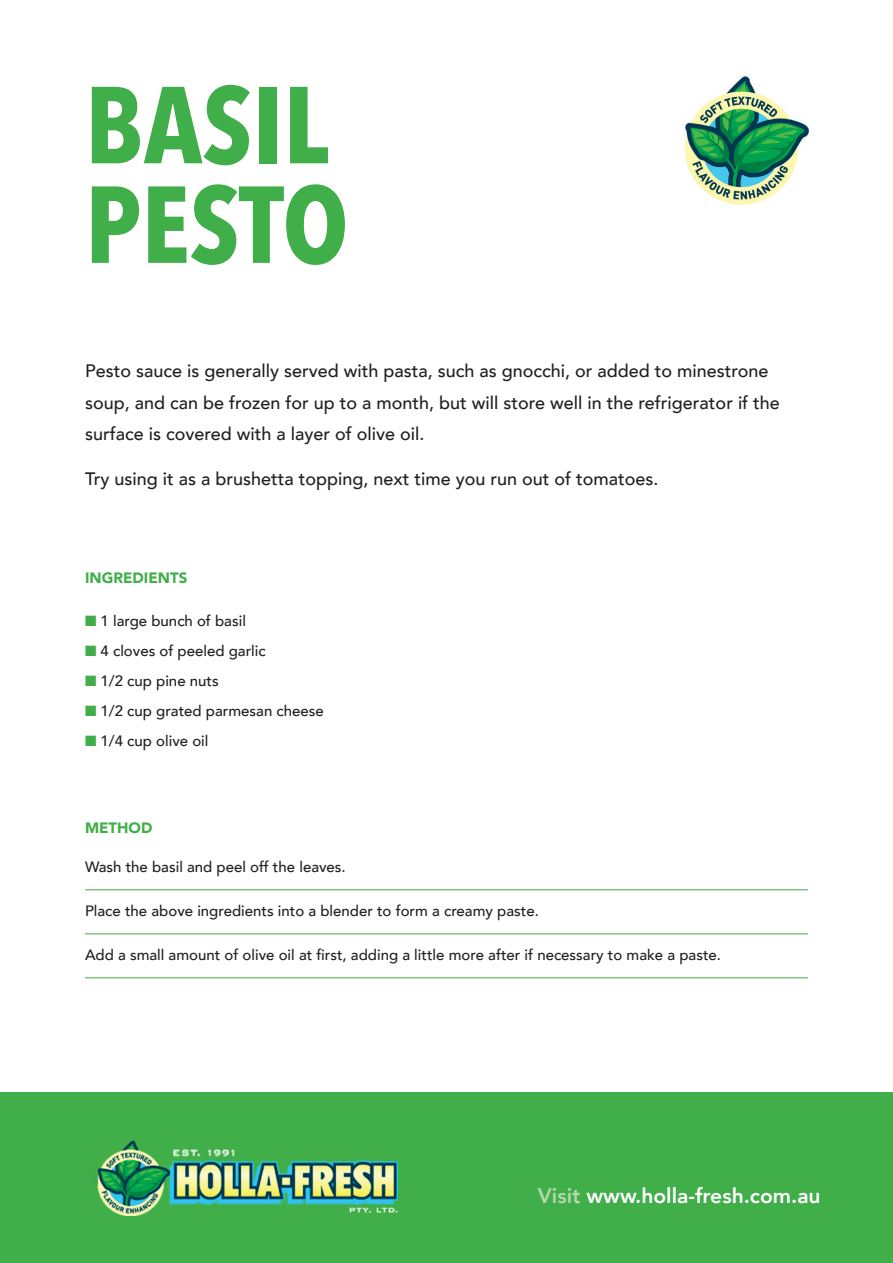
<style>
.page{position:relative;width:893px;height:1263px;background:#fff}
.page>*{position:absolute;margin:0;border:0;box-sizing:border-box;transform-origin:0 0}
.t1{font:700 108px/99.6px "Avenir Next Condensed";color:#40ae49}
.t2{font:800 21px "Avenir";color:#fff}
.t3{font:500 18px/31.5px "Avenir";color:#231f20}
.t4{font:500 15px "Avenir";color:#231f20}
.t5{font:900 15px "Avenir";color:#40ae49}
.s1{color:#40ae49}
.s2{color:#b5d7ac}
</style>
<div class="page">
<div style="left:0;top:1093px;width:893px;height:170px;background:#40ae49"></div>
<hr style="left:85px;top:889px;width:723px;height:1px;background:#40ae49">
<hr style="left:85px;top:933px;width:723px;height:1px;background:#40ae49">
<hr style="left:85px;top:977px;width:723px;height:1px;background:#40ae49">
<img style="left:685px;top:77px;width:124px;height:128px">
<img style="left:97px;top:1140px;width:301px;height:76px">
<h1 class="t1" style="left:85px;top:75px;width:265px">BASIL<br>PESTO</h1>
<p class="t3" style="left:85px;top:354px;width:696px">Pesto sauce is generally served with pasta, such as gnocchi, or added to minestrone soup, and can be frozen for up to a month, but will store well in the refrigerator if the surface is covered with a layer of olive oil.</p>
<p class="t3" style="left:85px;top:462px;width:575px">Try using it as a brushetta topping, next time you run out of tomatoes.</p>
<p class="t5" style="left:85px;top:565px;width:104px">INGREDIENTS</p>
<p class="t4" style="left:85px;top:607px;width:162px"><span class="s1">■</span> 1 large bunch of basil</p>
<p class="t4" style="left:85px;top:637px;width:182px"><span class="s1">■</span> 4 cloves of peeled garlic</p>
<p class="t4" style="left:85px;top:667px;width:135px"><span class="s1">■</span> 1/2 cup pine nuts</p>
<p class="t4" style="left:85px;top:697px;width:240px"><span class="s1">■</span> 1/2 cup grated parmesan cheese</p>
<p class="t4" style="left:85px;top:727px;width:125px"><span class="s1">■</span> 1/4 cup olive oil</p>
<p class="t5" style="left:85px;top:814px;width:69px">METHOD</p>
<p class="t4" style="left:85px;top:854px;width:262px">Wash the basil and peel off the leaves.</p>
<p class="t4" style="left:85px;top:898px;width:455px">Place the above ingredients into a blender to form a creamy paste.</p>
<p class="t4" style="left:85px;top:942px;width:637px">Add a small amount of olive oil at first, adding a little more after if necessary to make a paste.</p>
<h2 class="t2" style="left:538px;top:1180px;width:284px"><span class="s2">Visit</span> www.holla-fresh.com.au</h2>
</div>
